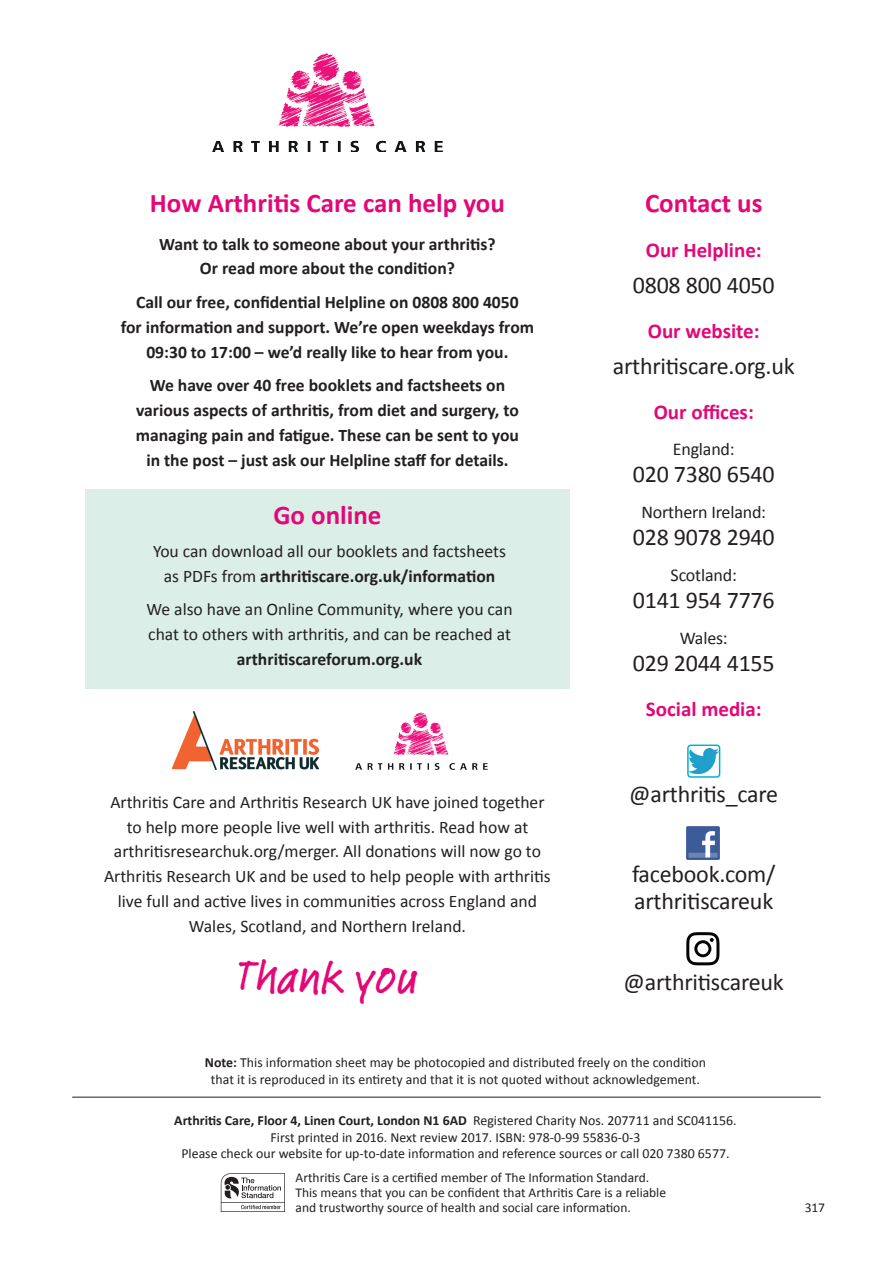
<style>
.page{position:relative;width:893px;height:1263px;background:#fff}
.page>*{position:absolute;margin:0;border:0;box-sizing:border-box;transform-origin:0 0}
.t1{font:500 48px "Feltpen LT";color:#e40778}
.t2{font:700 27px "Calibri";color:#e40778}
.t3{font:24px/27px "Calibri";letter-spacing:-.01em;color:#231f20}
.t4{font:700 21px "Calibri";color:#e40778}
.t5{font:18px "Calibri";letter-spacing:-.01em;color:#231f20}
.t6{font:17.7px/24.8px "Calibri";color:#231f20;text-align:center}
.t7{font:700 17.7px/24.8px "Calibri";color:#231f20;text-align:center}
.t8{font:13.8px/16.5px "Calibri";color:#231f20;text-align:center}
.t9{font:13.5px/15px "Calibri";color:#231f20}
.s1{font-weight:700}
</style>
<div class="page">
<svg style="left:221px;top:1173px;width:64px;height:39px"></svg>
<img style="left:212px;top:53px;width:231px;height:99px">
<hr style="left:73px;top:1097px;width:747px;height:1px;background:#231f20">
<div style="left:85px;top:489px;width:485px;height:200px;background:#dbefe8"></div>
<img style="left:686px;top:826px;width:33px;height:34px">
<img style="left:690px;top:749px;width:27px;height:24px">
<div style="left:687px;top:744px;width:33px;height:34px;border:2px solid #00b1d5;border-radius:3px"></div>
<svg style="left:686px;top:932px;width:33px;height:33px"></svg>
<img style="left:355px;top:712px;width:133px;height:58px">
<img style="left:172px;top:712px;width:147px;height:58px">
<h2 class="t2" style="left:150px;top:186px;width:356px">How Arthritis Care can help you</h2>
<p class="t7" style="left:159px;top:231px;width:338px">Want to talk to someone about your arthritis?<br>Or read more about the condition?</p>
<p class="t7" style="left:121px;top:289px;width:415px">Call our free, confidential Helpline on 0808 800 4050<br>for information and support. We’re open weekdays from<br>09:30 to 17:00 – we’d really like to hear from you.</p>
<p class="t7" style="left:136px;top:372px;width:385px">We have over 40 free booklets and factsheets on various aspects of arthritis, from diet and surgery, to managing pain and fatigue. These can be sent to you in the post – just ask our Helpline staff for details.</p>
<h2 class="t2" style="left:273px;top:498px;width:110px">Go online</h2>
<p class="t6" style="left:153px;top:538px;width:354px">You can download all our booklets and factsheets as PDFs from <span class="s1">arthritiscare.org.uk/information</span></p>
<p class="t6" style="left:146px;top:596px;width:368px;text-align:left">We also have an Online Community, where you can chat to others with arthritis, and can be reached at</p>
<p class="t7" style="left:237px;top:646px;width:187px">arthritiscareforum.org.uk</p>
<h2 class="t2" style="left:645px;top:186px;width:119px">Contact us</h2>
<p class="t4" style="left:646px;top:237px;width:117px">Our Helpline:</p>
<h3 class="t3" style="left:633px;top:270px;width:143px">0808 800 4050</h3>
<p class="t4" style="left:648px;top:318px;width:113px">Our website:</p>
<h3 class="t3" style="left:613px;top:351px;width:183px">arthritiscare.org.uk</h3>
<p class="t4" style="left:654px;top:399px;width:102px">Our offices:</p>
<p class="t5" style="left:673px;top:437px;width:63px">England:</p>
<h3 class="t3" style="left:633px;top:459px;width:143px">020 7380 6540</h3>
<p class="t5" style="left:641px;top:500px;width:126px">Northern Ireland:</p>
<h3 class="t3" style="left:633px;top:522px;width:143px">028 9078 2940</h3>
<p class="t5" style="left:671px;top:563px;width:68px">Scotland:</p>
<h3 class="t3" style="left:633px;top:585px;width:143px">0141 954 7776</h3>
<p class="t5" style="left:680px;top:626px;width:50px">Wales:</p>
<h3 class="t3" style="left:633px;top:648px;width:143px">029 2044 4155</h3>
<p class="t4" style="left:646px;top:696px;width:117px">Social media:</p>
<p class="t6" style="left:104px;top:789px;width:448px">Arthritis Care and Arthritis Research UK have joined together to help more people live well with arthritis. Read how at arthritisresearchuk.org/merger. All donations will now go to Arthritis Research UK and be used to help people with arthritis live full and active lives in communities across England and Wales, Scotland, and Northern Ireland.</p>
<h1 class="t1" style="left:237px;top:944px;width:183px">Thank you</h1>
<h3 class="t3" style="left:629px;top:780px;width:150px">@arthritis_care</h3>
<h3 class="t3" style="left:632px;top:860px;width:145px">facebook.com/ arthritiscareuk</h3>
<h3 class="t3" style="left:624px;top:967px;width:162px">@arthritiscareuk</h3>
<p class="t8" style="left:205px;top:1054px;width:502px"><span class="s1">Note:</span> This information sheet may be photocopied and distributed freely on the condition that it is reproduced in its entirety and that it is not quoted without acknowledgement.</p>
<p class="t8" style="left:174px;top:1112px;width:564px"><span class="s1">Arthritis Care, Floor 4, Linen Court, London N1 6AD</span> Registered Charity Nos. 207711 and SC041156.<br>First printed in 2016. Next review 2017. ISBN: 978-0-99 55836-0-3<br>Please check our website for up-to-date information and reference sources or call 020 7380 6577.</p>
<p class="t9" style="left:296px;top:1169px;width:372px">Arthritis Care is a certified member of The Information Standard.<br>This means that you can be confident that Arthritis Care is a reliable and trustworthy source of health and social care information.</p>
<p class="t9" style="left:805px;top:1199px;width:22px">317</p>
</div>
